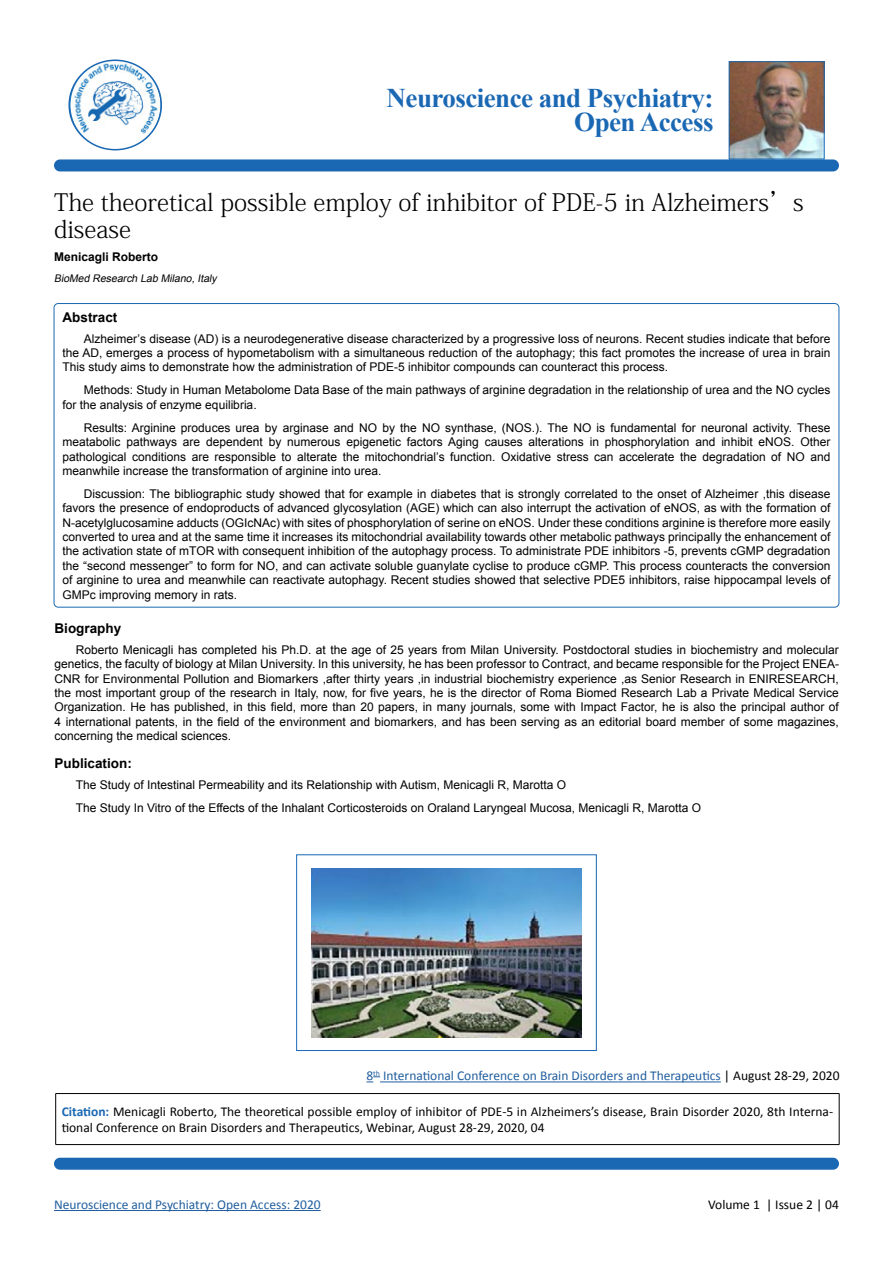
<style>
.page{position:relative;width:893px;height:1263px;background:#fff}
.page>*{position:absolute;margin:0;border:0;box-sizing:border-box;transform-origin:0 0}
.t1{font:700 27px/24px "Times New Roman";letter-spacing:-.02em;color:#1a68b3;text-align:right}
.t2{font:24px/27px "Adobe Fangsong Std";color:#000}
.t3{font:13.5px/16.2px "Calibri";color:#000}
.t4{font:13.5px "Calibri";color:#215e9e}
.t5{font:700 13.5px "Arial";color:#000}
.t6{font:12px/14.4px "Arial";color:#000;text-align:justify}
.t7{font:700 12px "Arial";color:#000}
.t8{font:italic 10.5px "Arial";color:#000}
.s1{color:#000}
.s2{font-weight:700;color:#1a68b3}
</style>
<div class="page">
<img style="left:731px;top:63px;width:92px;height:94px">
<div style="left:729px;top:61px;width:96px;height:98px;border:1px solid #1a68b3"></div>
<hr style="left:54px;top:1210px;width:267px;height:1px;background:#215e9e">
<img style="left:69px;top:60px;width:92px;height:90px">
<div style="left:68px;top:60px;width:94px;height:90px;border:2px solid #1a68b3;border-radius:50%"></div>
<div style="left:55px;top:160px;width:783px;height:11px;background:#1a68b3;border-radius:5px"></div>
<div style="left:54px;top:159px;width:785px;height:12px;border:2px solid #1a68b3;border-radius:5px"></div>
<div style="left:55px;top:1158px;width:783px;height:11px;background:#1a68b3;border-radius:5px"></div>
<div style="left:54px;top:1158px;width:785px;height:12px;border:2px solid #1a68b3;border-radius:5px"></div>
<svg style="left:366px;top:1076px;width:14px;height:6px"></svg>
<hr style="left:380px;top:1081px;width:341px;height:1px;background:#215e9e">
<hr style="left:56px;top:1093px;width:783px;height:1px;background:#000">
<hr style="left:55px;top:1094px;width:1px;height:50px;background:#000">
<hr style="left:839px;top:1094px;width:1px;height:50px;background:#000">
<hr style="left:56px;top:1144px;width:783px;height:1px;background:#000">
<img style="left:311px;top:868px;width:270px;height:169px">
<h1 class="t1" style="left:387px;top:86px;width:328px">Neuroscience and Psychiatry:<br>Open Access</h1>
<h2 class="t2" style="left:54px;top:189px;width:751px">The theoretical possible employ of inhibitor of PDE-5 in Alzheimers’s disease</h2>
<p class="t7" style="left:54px;top:249px;width:106px">Menicagli Roberto</p>
<p class="t8" style="left:54px;top:272px;width:167px">BioMed Research Lab Milano,Italy</p>
<p class="t5" style="left:63px;top:308px;width:56px">Abstract</p>
<p class="t6" style="left:63px;top:331px;width:769px;text-indent:21px">Alzheimer’s disease (AD) is a neurodegenerative disease characterized by a progressive loss of neurons. Recent studies indicate that before the AD, emerges a process of hypometabolism with a simultaneous reduction of the autophagy; this fact promotes the increase of urea in brain This study aims to demonstrate how the administration of PDE-5 inhibitor compounds can counteract this process.</p>
<p class="t6" style="left:63px;top:383px;width:769px;text-indent:21px">Methods: Study in Human Metabolome Data Base of the main pathways of arginine degradation in the relationship of urea and the NO cycles for the analysis of enzyme equilibria.</p>
<p class="t6" style="left:63px;top:420px;width:769px;text-indent:21px">Results: Arginine produces urea by arginase and NO by the NO synthase, (NOS.). The NO is fundamental for neuronal activity. These meatabolic pathways are dependent by numerous epigenetic factors Aging causes alterations in phosphorylation and inhibit eNOS. Other pathological conditions are responsible to alterate the mitochondrial’s function. Oxidative stress can accelerate the degradation of NO and meanwhile increase the transformation of arginine into urea.</p>
<p class="t6" style="left:63px;top:486px;width:769px;text-indent:21px">Discussion: The bibliographic study showed that for example in diabetes that is strongly correlated to the onset of Alzheimer ,this disease favors the presence of endoproducts of advanced glycosylation (AGE) which can also interrupt the activation of eNOS, as with the formation of N-acetylglucosamine adducts (OGIcNAc) with sites of phosphorylation of serine on eNOS. Under these conditions arginine is therefore more easily converted to urea and at the same time it increases its mitochondrial availability towards other metabolic pathways principally the enhancement of the activation state of mTOR with consequent inhibition of the autophagy process. To administrate PDE inhibitors -5, prevents cGMP degradation the “second messenger” to form for NO, and can activate soluble guanylate cyclise to produce cGMP. This process counteracts the conversion of arginine to urea and meanwhile can reactivate autophagy. Recent studies showed that selective PDE5 inhibitors, raise hippocampal levels of GMPc improving memory in rats.</p>
<p class="t5" style="left:55px;top:619px;width:68px">Biography</p>
<p class="t6" style="left:55px;top:642px;width:786px;text-indent:21px">Roberto Menicagli has completed his Ph.D. at the age of 25 years from Milan University. Postdoctoral studies in biochemistry and molecular genetics, the faculty of biology at Milan University. In this university, he has been professor to Contract, and became responsible for the Project ENEA-CNR for Environmental Pollution and Biomarkers ,after thirty years ,in industrial biochemistry experience ,as Senior Research in ENIRESEARCH, the most important group of the research in Italy, now, for five years, he is the director of Roma Biomed Research Lab a Private Medical Service Organization. He has published, in this field, more than 20 papers, in many journals, some with Impact Factor, he is also the principal author of 4 international patents, in the field of the environment and biomarkers, and has been serving as an editorial board member of some magazines, concerning the medical sciences.</p>
<p class="t5" style="left:55px;top:754px;width:79px">Publication:</p>
<p class="t6" style="left:76px;top:773px;width:627px;line-height:23px">The Study of Intestinal Permeability and its Relationship with Autism, Menicagli R, Marotta O<br>The Study In Vitro of the Effects of the Inhalant Corticosteroids on Oraland Laryngeal Mucosa, Menicagli R, Marotta O</p>
<p class="t4" style="left:366px;top:1067px;width:475px">8<sup>th</sup> International Conference on Brain Disorders and Therapeutics <span class="s1">| August 28-29, 2020</span></p>
<p class="t3" style="left:62px;top:1103px;width:773px"><span class="s2">Citation:</span> Menicagli Roberto, The theoretical possible employ of inhibitor of PDE-5 in Alzheimers’s disease, Brain Disorder 2020, 8th Interna&shy;tional Conference on Brain Disorders and Therapeutics, Webinar, August 28-29, 2020, 04</p>
<p class="t4" style="left:54px;top:1196px;width:268px">Neuroscience and Psychiatry: Open Access: 2020</p>
<p class="t3" style="left:708px;top:1196px;width:132px">Volume 1 | Issue 2 | 04</p>
</div>
